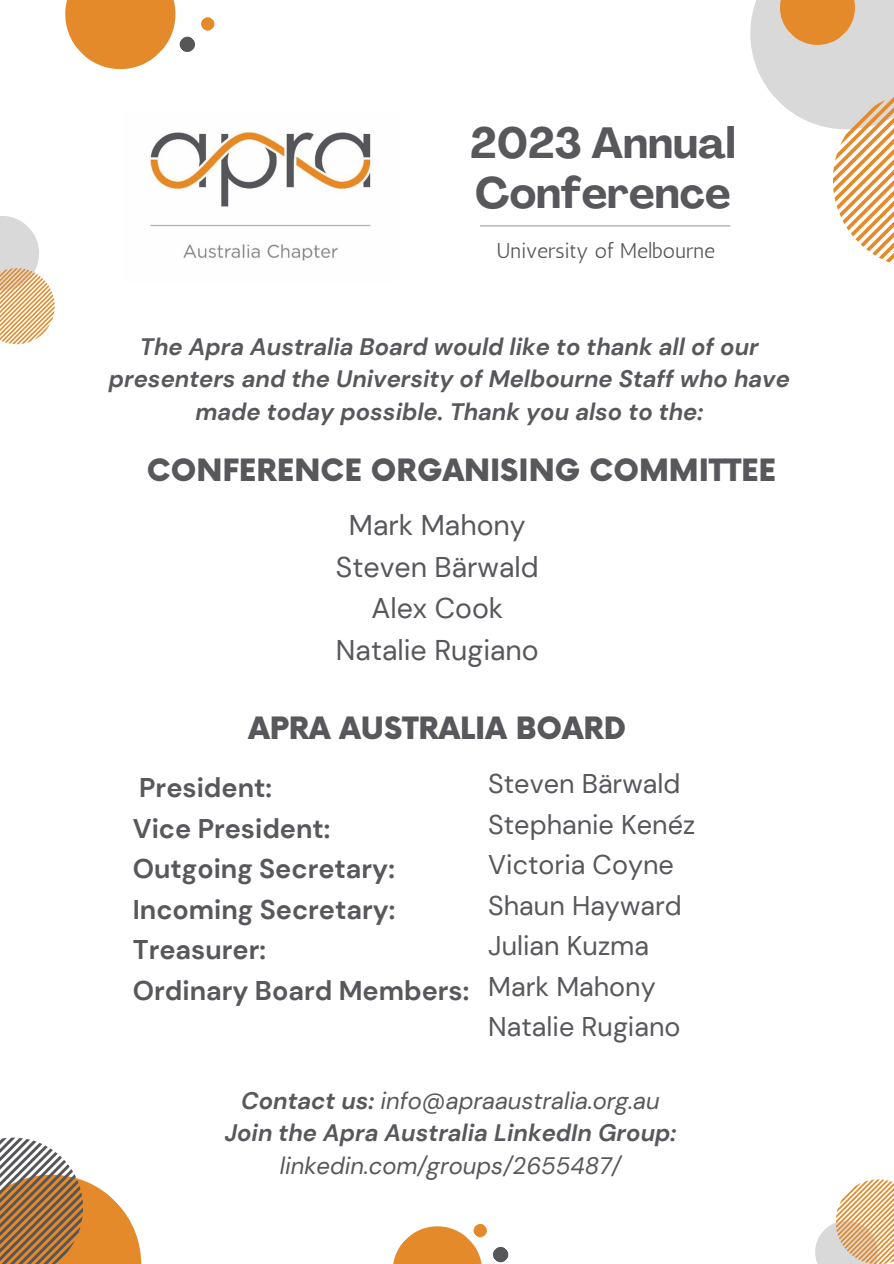
<style>
.page{position:relative;width:894px;height:1264px;background:#fff}
.page>*{position:absolute;margin:0;border:0;box-sizing:border-box;transform-origin:0 0}
.t1{font:700 43.05px/49.5px "Agrandir";color:#58575c}
.t2{font:900 30px "Now";color:#58575c}
.t3{font:28.5px "DM Sans";color:#58575c}
.t4{font:700 27px "DM Sans";color:#58575c}
.t5{font:27px "DM Sans";color:#58575c}
.t6{font:italic 700 23.85px/32.7px "DM Sans";color:#58575c;text-align:center}
.t7{font:italic 23.85px "DM Sans";color:#58575c}
.t8{font:21.3px "Antic";color:#565659}
.s1{font-weight:700}
.s2{font-weight:400}
</style>
<div class="page">
<svg style="left:65px;top:0;width:150px;height:70px"></svg>
<svg style="left:750px;top:0;width:143px;height:128px"></svg>
<svg style="left:832px;top:93px;width:61px;height:170px"></svg>
<svg style="left:0;top:216px;width:55px;height:128px"></svg>
<svg style="left:83px;top:1180px;width:59px;height:83px"></svg>
<svg style="left:0;top:1137px;width:83px;height:126px"></svg>
<svg style="left:815px;top:1179px;width:78px;height:84px"></svg>
<svg style="left:393px;top:1224px;width:116px;height:39px"></svg>
<img style="left:150px;top:131px;width:221px;height:130px">
<hr style="left:480px;top:225px;width:249px;height:1px;background:#9e9e9f">
<p class="t1" style="left:470px;top:123px;width:267px">2023 Annual<br>Conference</p>
<p class="t8" style="left:496px;top:238px;width:220px">University of Melbourne</p>
<p class="t6" style="left:109px;top:330px;width:682px">The Apra Australia Board would like to thank all of our presenters and the University of Melbourne Staff who have made today possible. Thank you also to the:</p>
<p class="t2" style="left:147px;top:454px;width:630px">CONFERENCE ORGANISING COMMITTEE</p>
<p class="t3" style="left:349px;top:506px;width:178px">Mark Mahony</p>
<p class="t3" style="left:336px;top:548px;width:204px">Steven Bärwald</p>
<p class="t3" style="left:371px;top:590px;width:133px">Alex Cook</p>
<p class="t3" style="left:336px;top:631px;width:204px">Natalie Rugiano</p>
<p class="t2" style="left:248px;top:712px;width:379px">APRA AUSTRALIA BOARD</p>
<p class="t5" style="left:488px;top:766px;width:194px">Steven Bärwald</p>
<p class="t5" style="left:488px;top:807px;width:208px">Stephanie Kenéz</p>
<p class="t5" style="left:488px;top:847px;width:187px">Victoria Coyne</p>
<p class="t5" style="left:488px;top:888px;width:195px">Shaun Hayward</p>
<p class="t5" style="left:488px;top:928px;width:162px">Julian Kuzma</p>
<p class="t5" style="left:488px;top:969px;width:169px">Mark Mahony</p>
<p class="t5" style="left:488px;top:1009px;width:194px">Natalie Rugiano</p>
<p class="t4" style="left:139px;top:770px;width:134px">President:</p>
<p class="t4" style="left:133px;top:811px;width:199px">Vice President:</p>
<p class="t4" style="left:133px;top:851px;width:263px">Outgoing Secretary:</p>
<p class="t4" style="left:133px;top:892px;width:264px">Incoming Secretary:</p>
<p class="t4" style="left:133px;top:932px;width:135px">Treasurer:</p>
<p class="t4" style="left:133px;top:973px;width:338px">Ordinary Board Members:</p>
<p class="t7" style="left:241px;top:1084px;width:420px"><span class="s1">Contact us:</span> info@apraaustralia.org.au</p>
<p class="t6" style="left:225px;top:1116px;width:453px">Join the Apra Australia LinkedIn Group: <span class="s2">linkedin.com/groups/2655487/</span></p>
</div>
